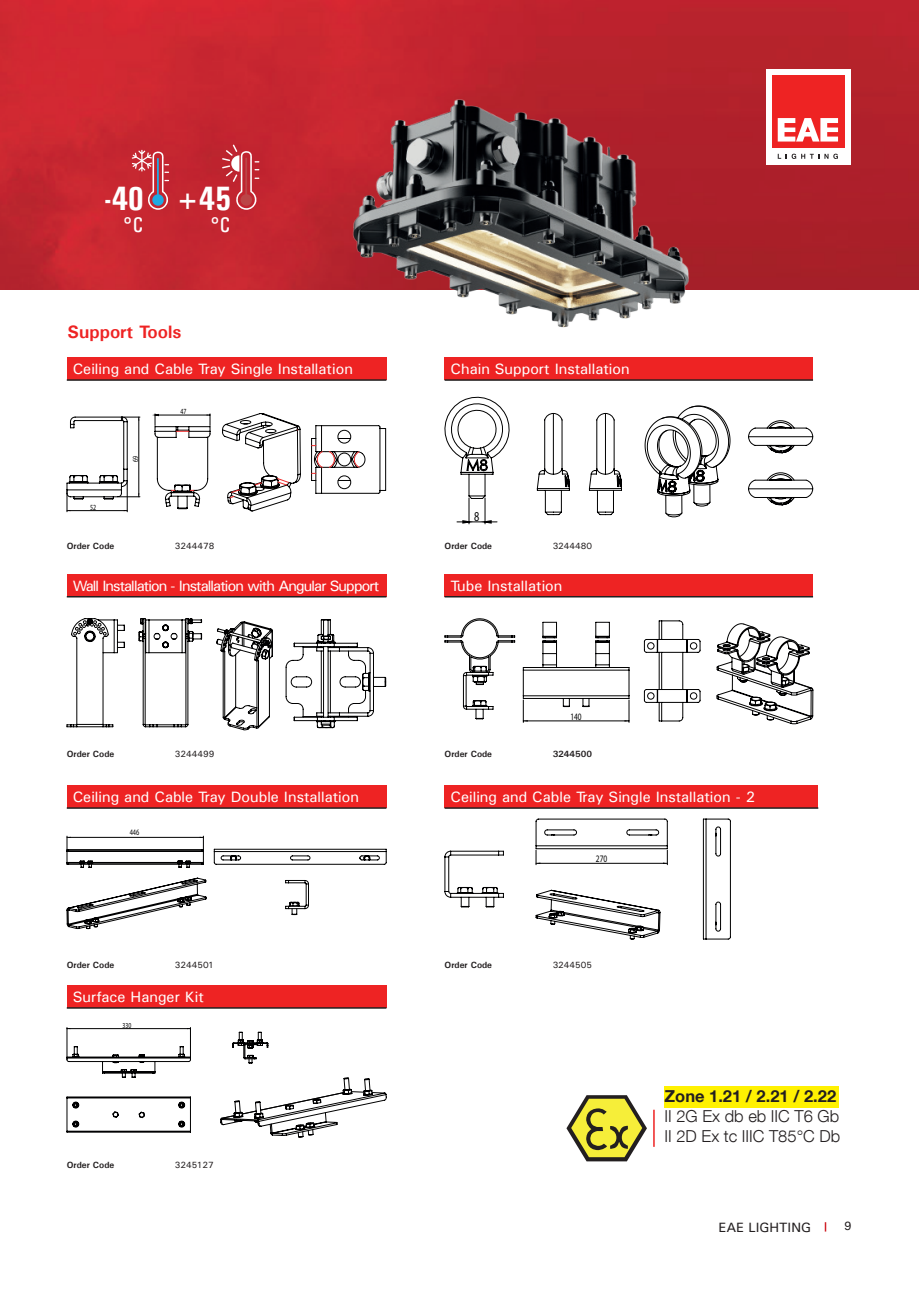
<style>
.page{position:relative;width:919px;height:1289px;background:#fff}
.page>*{position:absolute;margin:0;border:0;box-sizing:border-box;transform-origin:0 0}
.t1{font:700 33.9px "Univers Condensed";color:#fff}
.t2{font:21.15px "Univers Condensed";color:#fff}
.t3{font:700 18px "Univers";color:#ee2323}
.t4{font:300 16.5px/19.8px "Helvetica Neue LT Com";color:#231f20}
.t5{font:700 16.5px "Helvetica Neue LT Com";color:#231f20}
.t6{font:15px "Univers";color:#fff}
.t7{font:15px "Univers";letter-spacing:-.06em;color:#fff}
.t8{font:13.65px "Myriad Pro";color:#000001;scale:.75 1}
.t9{font:13.5px "Univers";color:#231f20}
.t10{font:12px "Univers";color:#231f20}
.t11{font:9.9px "Myriad Pro";color:#000001;scale:.75 1}
.t12{font:9.75px "Myriad Pro";color:#000001;scale:.75 1}
.t13{font:700 9px "Univers";color:#231f20}
.t14{font:9px "Univers";color:#231f20}
.t15{font:8.25px "Myriad Pro";color:#000001;scale:.75 1}
.t16{font:7.8px "Myriad Pro";color:#000001;scale:.75 1}
.t17{font:7.65px "Myriad Pro";color:#000001;scale:.75 1}
</style>
<div class="page">
<img style="left:0;top:0;width:918px;height:289px">
<svg style="left:824px;top:1222px;width:2px;height:9px"></svg>
<div style="left:765px;top:69px;width:85px;height:96px;background:#fff"></div>
<svg style="left:777px;top:154px;width:60px;height:5px"></svg>
<div style="left:771px;top:75px;width:73px;height:73px;background:#ee2323"></div>
<svg style="left:777px;top:118px;width:61px;height:23px"></svg>
<div style="left:67px;top:358px;width:319px;height:22px;background:#ee2323"></div>
<hr style="left:67px;top:379px;width:319px;height:2px;background:#231f20">
<div style="left:444px;top:358px;width:369px;height:22px;background:#ee2323"></div>
<hr style="left:444px;top:379px;width:369px;height:2px;background:#231f20">
<div style="left:67px;top:574px;width:319px;height:22px;background:#ee2323"></div>
<hr style="left:67px;top:596px;width:319px;height:1px;background:#231f20">
<div style="left:67px;top:785px;width:319px;height:23px;background:#ee2323"></div>
<hr style="left:67px;top:807px;width:319px;height:1px;background:#231f20">
<div style="left:67px;top:985px;width:319px;height:22px;background:#ee2323"></div>
<hr style="left:67px;top:1007px;width:319px;height:1px;background:#231f20">
<div style="left:444px;top:785px;width:374px;height:23px;background:#ee2323"></div>
<hr style="left:444px;top:807px;width:374px;height:1px;background:#231f20">
<div style="left:444px;top:574px;width:369px;height:22px;background:#ee2323"></div>
<hr style="left:444px;top:596px;width:369px;height:1px;background:#231f20">
<div style="left:664px;top:1085px;width:174px;height:22px;background:#fff101"></div>
<hr style="left:653px;top:1109px;width:1px;height:37px;background:#ee2323">
<svg style="left:566px;top:1095px;width:81px;height:66px"></svg>
<img style="left:342px;top:93px;width:367px;height:235px">
<svg style="left:131px;top:150px;width:38px;height:60px;background:#c1505c"></svg>
<svg style="left:222px;top:144px;width:37px;height:66px;background:#c94952"></svg>
<svg style="left:67px;top:416px;width:73px;height:96px"></svg>
<hr style="left:127px;top:482px;width:1px;height:30px;background:#000001">
<hr style="left:67px;top:510px;width:60px;height:1px;background:#000001">
<svg style="left:311px;top:425px;width:75px;height:69px"></svg>
<svg style="left:155px;top:414px;width:56px;height:95px"></svg>
<hr style="left:155px;top:415px;width:55px;height:1px;background:#000001">
<svg style="left:222px;top:413px;width:79px;height:98px"></svg>
<svg style="left:444px;top:396px;width:369px;height:128px"></svg>
<svg style="left:67px;top:618px;width:319px;height:112px"></svg>
<svg style="left:444px;top:618px;width:71px;height:101px"></svg>
<svg style="left:563px;top:699px;width:7px;height:8px"></svg>
<svg style="left:582px;top:699px;width:7px;height:8px"></svg>
<svg style="left:595px;top:622px;width:15px;height:45px"></svg>
<svg style="left:542px;top:622px;width:15px;height:45px"></svg>
<hr style="left:523px;top:667px;width:106px;height:1px;background:#000001">
<hr style="left:523px;top:670px;width:106px;height:1px;background:#000001">
<hr style="left:523px;top:695px;width:106px;height:1px;background:#000001">
<hr style="left:523px;top:698px;width:106px;height:1px;background:#000001">
<svg style="left:523px;top:668px;width:5px;height:54px"></svg>
<svg style="left:624px;top:668px;width:5px;height:54px"></svg>
<hr style="left:523px;top:720px;width:106px;height:1px;background:#000001">
<svg style="left:716px;top:623px;width:97px;height:101px"></svg>
<svg style="left:644px;top:620px;width:56px;height:101px"></svg>
<svg style="left:66px;top:836px;width:320px;height:93px"></svg>
<hr style="left:67px;top:837px;width:136px;height:1px;background:#000001">
<svg style="left:535px;top:818px;width:133px;height:121px"></svg>
<hr style="left:536px;top:863px;width:131px;height:1px;background:#000001">
<svg style="left:444px;top:850px;width:60px;height:57px"></svg>
<svg style="left:702px;top:818px;width:29px;height:121px"></svg>
<svg style="left:67px;top:1027px;width:319px;height:110px"></svg>
<h1 class="t1" style="left:104px;top:178px;width:41px">-40</h1>
<h2 class="t2" style="left:123px;top:212px;width:22px">°C</h2>
<h1 class="t1" style="left:176px;top:178px;width:56px">+45</h1>
<h2 class="t2" style="left:210px;top:212px;width:22px">°C</h2>
<p class="t3" style="left:67px;top:320px;width:115px">Support Tools</p>
<p class="t6" style="left:73px;top:359px;width:281px">Ceiling and Cable Tray Single Installation</p>
<p class="t6" style="left:450px;top:359px;width:181px">Chain Support Installation</p>
<p class="t16" style="left:90px;top:502px;width:10px">52</p>
<p class="t16" style="left:130px;top:462px;width:10px;rotate:-90deg">69</p>
<p class="t16" style="left:180px;top:407px;width:10px">47</p>
<p class="t13" style="left:67px;top:540px;width:49px">Order Code</p>
<p class="t14" style="left:175px;top:540px;width:41px">3244478</p>
<p class="t7" style="left:73px;top:576px;width:308px">Wall Installation - Installation with Angular Support</p>
<p class="t13" style="left:67px;top:748px;width:49px">Order Code</p>
<p class="t14" style="left:175px;top:748px;width:41px">3244499</p>
<p class="t6" style="left:73px;top:787px;width:288px">Ceiling and Cable Tray Double Installation</p>
<p class="t15" style="left:130px;top:827px;width:14px">446</p>
<p class="t13" style="left:67px;top:959px;width:49px">Order Code</p>
<p class="t14" style="left:175px;top:959px;width:40px">3244501</p>
<p class="t6" style="left:73px;top:987px;width:133px">Surface Hanger Kit</p>
<p class="t17" style="left:122px;top:1020px;width:13px">330</p>
<p class="t13" style="left:67px;top:1159px;width:49px">Order Code</p>
<p class="t14" style="left:175px;top:1159px;width:40px">3245127</p>
<p class="t8" style="left:474px;top:507px;width:8px">8</p>
<p class="t13" style="left:444px;top:540px;width:49px">Order Code</p>
<p class="t14" style="left:552px;top:540px;width:41px">3244480</p>
<p class="t6" style="left:450px;top:576px;width:113px">Tube Installation</p>
<p class="t12" style="left:570px;top:710px;width:17px">140</p>
<p class="t13" style="left:444px;top:748px;width:49px">Order Code</p>
<p class="t13" style="left:552px;top:748px;width:41px">3244500</p>
<p class="t6" style="left:450px;top:787px;width:306px">Ceiling and Cable Tray Single Installation - 2</p>
<p class="t11" style="left:596px;top:852px;width:17px">270</p>
<p class="t13" style="left:444px;top:959px;width:49px">Order Code</p>
<p class="t14" style="left:552px;top:959px;width:41px">3244505</p>
<p class="t5" style="left:664px;top:1085px;width:173px">Zone 1.21 / 2.21 / 2.22</p>
<p class="t4" style="left:664px;top:1105px;width:177px">II 2G Ex db eb IIC T6 Gb<br>II 2D Ex tc IIIC T85°C Db</p>
<p class="t9" style="left:718px;top:1218px;width:94px">EAE LIGHTING</p>
<p class="t10" style="left:844px;top:1218px;width:9px">9</p>
</div>
